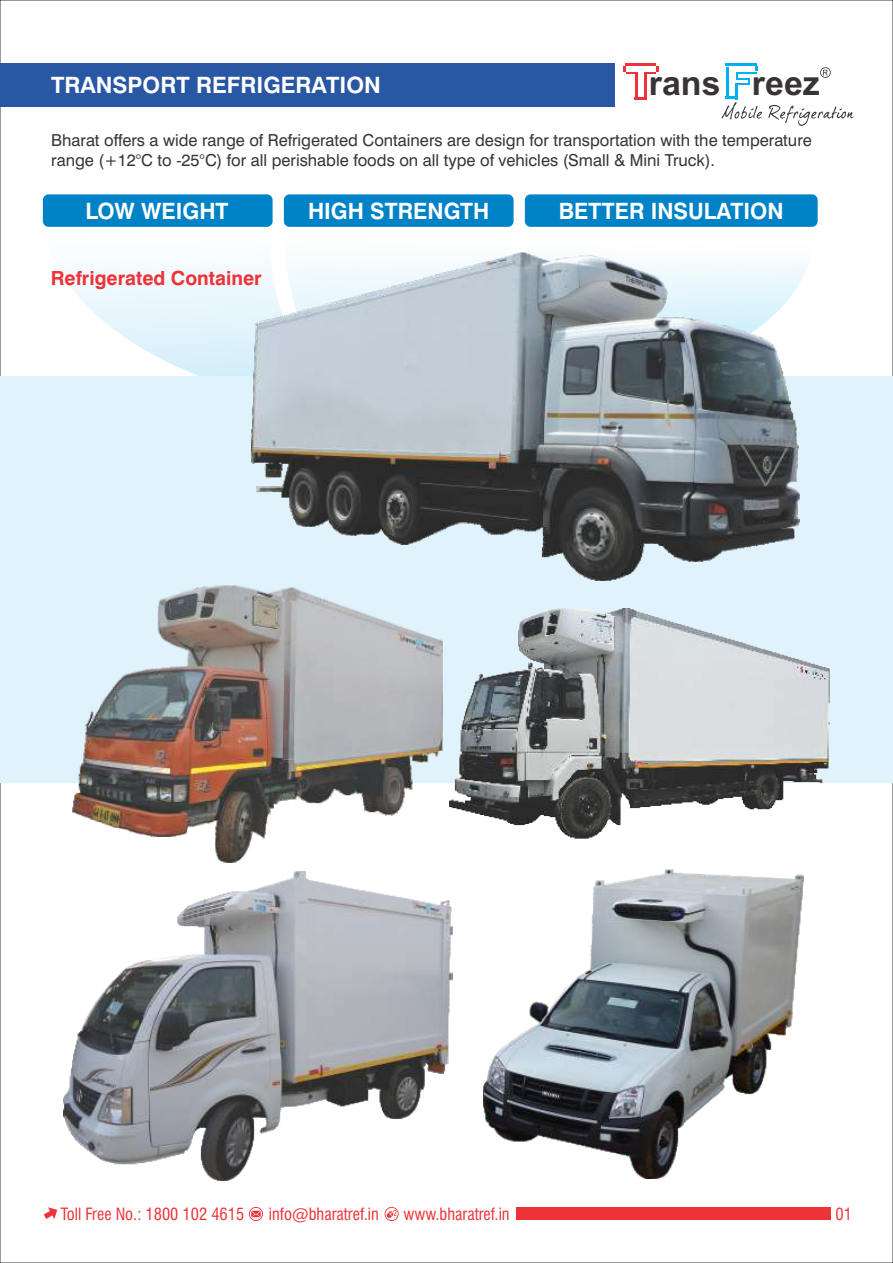
<style>
.page{position:relative;width:893px;height:1263px;background:#fff}
.page>*{position:absolute;margin:0;border:0;box-sizing:border-box;transform-origin:0 0}
.t1{font:700 33.9px "Arial";color:#383336}
.t2{font:700 22.5px "Swiss 721 BT";color:#fff}
.t3{font:700 19.5px "Swiss 721 BT";color:#ed3338}
.t4{font:16.5px/19.2px "Swiss 721 BT";color:#383336}
.t5{font:condensed 16.5px "Swiss 721 BT";color:#ed3338}
.t6{font:italic 700 2.4px "Arial";color:#383336;scale:.6 1}
</style>
<div class="page">
<svg style="left:43px;top:224px;width:209px;height:153px"></svg>
<div style="left:0;top:377px;width:893px;height:406px;background:#e0f2fc"></div>
<div style="left:0;top:64px;width:614px;height:43px;background:#2957a3"></div>
<div style="left:284px;top:194px;width:230px;height:33px;background:#0082c7;border-radius:6px"></div>
<div style="left:525px;top:194px;width:293px;height:33px;background:#0082c7;border-radius:6px"></div>
<div style="left:43px;top:194px;width:230px;height:33px;background:#0082c7;border-radius:6px"></div>
<img style="left:72px;top:585px;width:371px;height:277px">
<img style="left:450px;top:608px;width:380px;height:231px">
<img style="left:252px;top:252px;width:548px;height:329px">
<hr style="left:726px;top:63px;width:31px;height:3px;background:#00b0f0">
<hr style="left:635px;top:72px;width:2px;height:28px;background:#ed3338">
<hr style="left:644px;top:72px;width:3px;height:28px;background:#ed3338">
<svg style="left:637px;top:97px;width:7px;height:3px"></svg>
<hr style="left:626px;top:63px;width:30px;height:3px;background:#ed3338">
<svg style="left:647px;top:66px;width:12px;height:7px"></svg>
<svg style="left:623px;top:66px;width:12px;height:7px"></svg>
<svg style="left:722px;top:67px;width:132px;height:59px"></svg>
<svg style="left:44px;top:1207px;width:14px;height:13px"></svg>
<svg style="left:249px;top:1207px;width:14px;height:14px"></svg>
<svg style="left:385px;top:1207px;width:14px;height:14px"></svg>
<div style="left:517px;top:1207px;width:314px;height:13px;background:#ed3338"></div>
<img style="left:484px;top:870px;width:319px;height:308px">
<svg style="left:790px;top:885px;width:10px;height:6px"></svg>
<img style="left:63px;top:871px;width:389px;height:310px">
<h2 class="t2" style="left:51px;top:76px;width:331px">TRANSPORT REFRIGERATION</h2>
<h1 class="t1" style="left:649px;top:71px;width:173px">rans reez</h1>
<p class="t4" style="left:51px;top:133px;width:762px">Bharat offers a wide range of Refrigerated Containers are design for transportation with the temperature range (+12°C to -25°C) for all perishable foods on all type of vehicles (Small &amp; Mini Truck).</p>
<h2 class="t2" style="left:86px;top:202px;width:144px">LOW WEIGHT</h2>
<h2 class="t2" style="left:308px;top:202px;width:183px">HIGH STRENGTH</h2>
<h2 class="t2" style="left:559px;top:202px;width:226px">BETTER INSULATION</h2>
<p class="t3" style="left:51px;top:270px;width:212px">Refrigerated Container</p>
<p class="t6" style="left:791px;top:888px;width:14px;rotate:-20deg">rans reez</p>
<p class="t5" style="left:60px;top:1207px;width:185px">Toll Free No.: 1800 102 4615</p>
<p class="t5" style="left:269px;top:1207px;width:111px">info@bharatref.in</p>
<p class="t5" style="left:403px;top:1207px;width:108px">www.bharatref.in</p>
<p class="t5" style="left:836px;top:1207px;width:18px">01</p>
</div>
